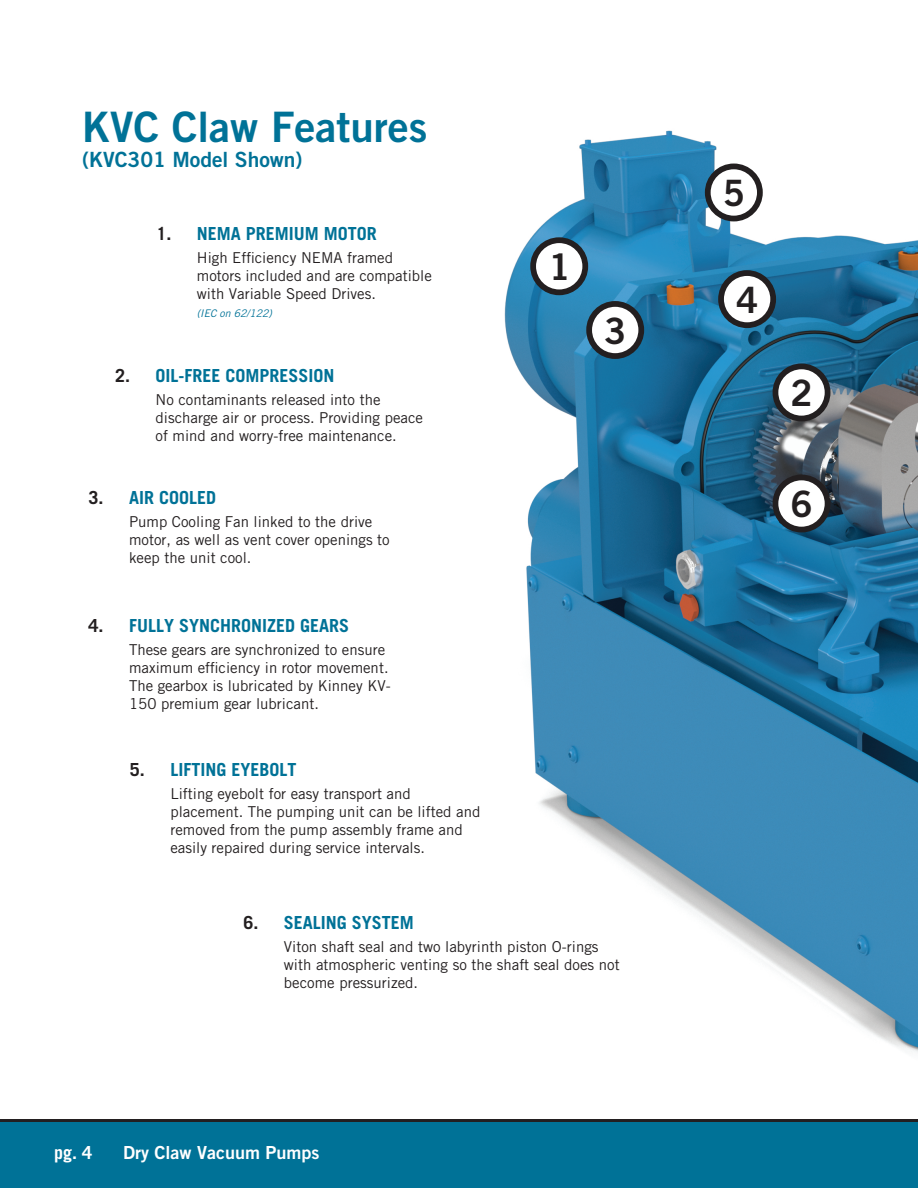
<style>
.page{position:relative;width:918px;height:1188px;background:#fff}
.page>*{position:absolute;margin:0;border:0;box-sizing:border-box;transform-origin:0 0}
.Header_1{font:42px "Trade Gothic LT Bold Two";color:#007297}
.t1{font:36.3px "Trade Gothic LT Bold Two";color:#231f20}
.Header_1-2{font:21px "Trade Gothic LT Bold Two";color:#007297}
.Number_Title{font:700 18px "Trade Gothic LT";color:#007297}
.t2{font:18px "Trade Gothic LT Bold Two";color:#fff}
.t3{font:700 18px "Trade Gothic LT";color:#fff}
.Number_Text{font:15px/18px "Trade Gothic LT";color:#231f20}
.Number_Text-2{font:italic 10.5px "Trade Gothic LT Std";letter-spacing:-.005em;color:#007297}
.s1{color:#231f20}
</style>
<div class="page">
<div style="left:0;top:1120px;width:918px;height:68px;background:#007297"></div>
<hr style="left:0;top:1119px;width:918px;height:3px;background:#231f20">
<img style="left:504px;top:130px;width:414px;height:923px">
<div style="left:775px;top:366px;width:53px;height:53px;background:#fff;border-radius:50%"></div>
<div style="left:773px;top:364px;width:57px;height:57px;border:6px solid #231f20;border-radius:50%"></div>
<div style="left:589px;top:304px;width:52px;height:52px;background:#fff;border-radius:50%"></div>
<div style="left:586px;top:301px;width:58px;height:58px;border:6px solid #231f20;border-radius:50%"></div>
<div style="left:533px;top:240px;width:52px;height:52px;background:#fff;border-radius:50%"></div>
<div style="left:530px;top:237px;width:58px;height:58px;border:6px solid #231f20;border-radius:50%"></div>
<div style="left:721px;top:273px;width:52px;height:52px;background:#fff;border-radius:50%"></div>
<div style="left:718px;top:270px;width:58px;height:58px;border:6px solid #231f20;border-radius:50%"></div>
<div style="left:775px;top:477px;width:53px;height:53px;background:#fff;border-radius:50%"></div>
<div style="left:773px;top:475px;width:57px;height:57px;border:6px solid #231f20;border-radius:50%"></div>
<div style="left:708px;top:166px;width:52px;height:53px;background:#fff;border-radius:50%"></div>
<div style="left:705px;top:164px;width:58px;height:57px;border:6px solid #231f20;border-radius:50%"></div>
<p class="Header_1" style="left:82px;top:101px;width:347px">KVC Claw Features</p>
<p class="Header_1-2" style="left:82px;top:146px;width:222px">(KVC301 Model Shown)</p>
<p class="Number_Title" style="left:156px;top:222px;width:222px"><span class="s1">1.</span> NEMA PREMIUM MOTOR</p>
<p class="Number_Text" style="left:197px;top:249px;width:237px">High Efficiency NEMA framed motors included and are compatible with Variable Speed Drives.</p>
<p class="Number_Text-2" style="left:197px;top:307px;width:77px">(IEC on 62/122)</p>
<p class="Number_Title" style="left:115px;top:364px;width:221px"><span class="s1">2.</span> OIL-FREE COMPRESSION</p>
<p class="Number_Text" style="left:156px;top:391px;width:269px">No contaminants released into the discharge air or process. Providing peace of mind and worry-free maintenance.</p>
<p class="Number_Title" style="left:89px;top:486px;width:129px"><span class="s1">3.</span> AIR COOLED</p>
<p class="Number_Text" style="left:129px;top:512px;width:262px">Pump Cooling Fan linked to the drive motor, as well as vent cover openings to keep the unit cool.</p>
<p class="Number_Title" style="left:89px;top:614px;width:262px"><span class="s1">4.</span> FULLY SYNCHRONIZED GEARS</p>
<p class="Number_Text" style="left:129px;top:641px;width:263px">These gears are synchronized to ensure maximum efficiency in rotor movement.<br>The gearbox is lubricated by Kinney KV-150 premium gear lubricant.</p>
<p class="Number_Title" style="left:130px;top:758px;width:168px"><span class="s1">5.</span> LIFTING EYEBOLT</p>
<p class="Number_Text" style="left:170px;top:784px;width:312px">Lifting eyebolt for easy transport and placement. The pumping unit can be lifted and removed from the pump assembly frame and easily repaired during service intervals.</p>
<p class="t1" style="left:549px;top:244px;width:24px">1</p>
<p class="t1" style="left:604px;top:308px;width:24px">3</p>
<p class="Number_Title" style="left:243px;top:911px;width:172px"><span class="s1">6.</span> SEALING SYSTEM</p>
<p class="Number_Text" style="left:284px;top:938px;width:337px">Viton shaft seal and two labyrinth piston O-rings with atmospheric venting so the shaft seal does not become pressurized.</p>
<p class="t3" style="left:54px;top:1142px;width:40px">pg. 4</p>
<p class="t2" style="left:123px;top:1141px;width:198px">Dry Claw Vacuum Pumps</p>
<p class="t1" style="left:723px;top:171px;width:24px">5</p>
<p class="t1" style="left:736px;top:277px;width:24px">4</p>
<p class="t1" style="left:790px;top:371px;width:24px">2</p>
<p class="t1" style="left:790px;top:482px;width:24px">6</p>
</div>
